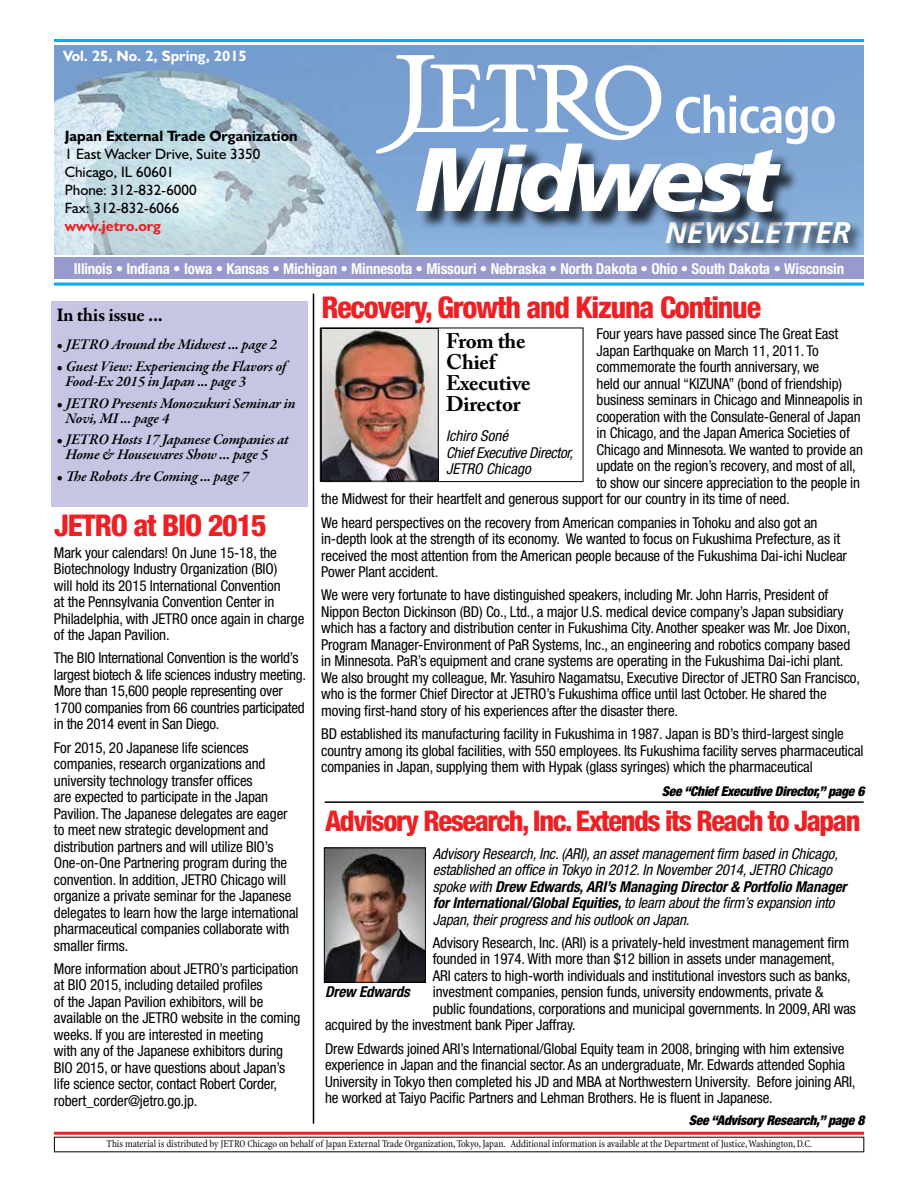
<style>
.page{position:relative;width:918px;height:1188px;background:#fff}
.page>*{position:absolute;margin:0;border:0;box-sizing:border-box;transform-origin:0 0}
.t1{font:italic 900 90px "Frutiger";letter-spacing:-.07em;color:#fff}
.t2{font:800 condensed 30px "Helvetica Neue";letter-spacing:-.04em;color:#ed2024}
.t3{font:italic 700 30px "Frutiger";color:#fff}
.t4{font:800 condensed 28.5px "Helvetica Neue";letter-spacing:-.05em;color:#ed2024}
.t5{font:700 21px/21px "Adobe Caslon Pro";letter-spacing:-.01em;color:#000}
.t6{font:700 19.5px "Garamond Premr Pro";letter-spacing:-.02em;color:#000}
.t7{font:condensed 15px/16.5px "Helvetica Neue";letter-spacing:-.01em;color:#000}
.t8{font:italic condensed 15px/16.5px "Helvetica Neue";letter-spacing:-.01em;color:#000}
.t9{font:italic 600 15px/15px "Garamond Premr Pro";letter-spacing:-.015em;color:#000}
.t10{font:700 condensed 15px "Helvetica Neue";letter-spacing:-.01em;color:#fff}
.t11{font:15px/18px "Humanist 521 BT";color:#000}
.t12{font:700 15px "Humanist 521 BT";color:#000}
.t13{font:700 15px "Humanist 521 BT";color:#fff}
.t14{font:700 15px "Humanist 521 BT";color:#ed2024}
.t15{font:italic 700 condensed 15px "Helvetica Neue";letter-spacing:-.01em;color:#000}
.t16{font:italic 900 condensed 13.5px "Helvetica Neue";letter-spacing:-.02em;color:#000}
.t17{font:condensed 10.5px "Minion";letter-spacing:-.005em;color:#000}
.s1{font-weight:700}
</style>
<div class="page">
<img style="left:55px;top:45px;width:809px;height:209px">
<hr style="left:54px;top:39px;width:810px;height:3px;background:#00aeef">
<div style="left:665px;top:219px;width:199px;height:39px;background:#000;opacity:.75"></div>
<svg style="left:676px;top:95px;width:48px;height:38px"></svg>
<svg style="left:730px;top:95px;width:105px;height:49px"></svg>
<svg style="left:376px;top:55px;width:285px;height:99px"></svg>
<svg style="left:54px;top:135px;width:267px;height:123px;background:#c8dde4"></svg>
<hr style="left:54px;top:1132px;width:810px;height:3px;background:#ed2024">
<hr style="left:54px;top:283px;width:810px;height:3px;background:#00aeef">
<div style="left:54px;top:258px;width:810px;height:21px;background:#9899cc"></div>
<div style="left:51px;top:301px;width:257px;height:206px;background:#c6c6e4"></div>
<div style="left:321px;top:328px;width:262px;height:154px;border:1px solid #000"></div>
<img style="left:323px;top:330px;width:114px;height:150px">
<div style="left:321px;top:328px;width:118px;height:154px;border:1px solid #000"></div>
<hr style="left:325px;top:801px;width:539px;height:2px;background:#000">
<hr style="left:313px;top:294px;width:1px;height:830px;background:#000">
<img style="left:326px;top:850px;width:98px;height:131px">
<div style="left:324px;top:848px;width:102px;height:135px;border:1px solid #000"></div>
<div style="left:419px;top:146px;width:380px;height:85px;background:#000;opacity:.75"></div>
<p class="t13" style="left:63px;top:47px;width:185px">Vol. 25, No. 2, Spring, 2015</p>
<p class="t12" style="left:65px;top:127px;width:234px">Japan External Trade Organization</p>
<p class="t11" style="left:65px;top:145px;width:197px">1 East Wacker Drive, Suite 3350<br>Chicago, IL 60601<br>Phone: 312-832-6000<br>Fax: 312-832-6066</p>
<p class="t14" style="left:65px;top:217px;width:98px">www.jetro.org</p>
<h1 class="t1" style="left:416px;top:126px;width:364px">Midwest</h1>
<h2 class="t3" style="left:665px;top:215px;width:187px">NEWSLETTER</h2>
<p class="t10" style="left:74px;top:260px;width:772px">Illinois • Indiana • Iowa • Kansas • Michigan • Minnesota • Missouri • Nebraska • North Dakota • Ohio • South Dakota • Wisconsin</p>
<h3 class="t6" style="left:56px;top:303px;width:108px">In this issue ...</h3>
<p class="t9" style="left:56px;top:338px;width:222px">• JETRO Around the Midwest ... page 2</p>
<p class="t9" style="left:65px;top:360px;width:222px;text-indent:-9px">• Guest View: Experiencing the Flavors of<br>Food-Ex 2015 in Japan ... page 3</p>
<p class="t9" style="left:65px;top:396px;width:232px;text-indent:-9px">• JETRO Presents Monozukuri Seminar in<br>Novi, MI ... page 4</p>
<p class="t9" style="left:65px;top:433px;width:225px;text-indent:-9px">• JETRO Hosts 17 Japanese Companies at<br>Home &amp; Housewares Show ... page 5</p>
<p class="t9" style="left:56px;top:470px;width:194px">• The Robots Are Coming ... page 7</p>
<h2 class="t2" style="left:321px;top:289px;width:441px">Recovery, Growth and Kizuna Continue</h2>
<p class="t7" style="left:597px;top:326px;width:243px">Four years have passed since The Great East</p>
<p class="t7" style="left:597px;top:342px;width:224px">Japan Earthquake on March 11, 2011. To</p>
<p class="t7" style="left:597px;top:359px;width:224px">commemorate the fourth anniversary, we</p>
<p class="t7" style="left:597px;top:375px;width:247px">held our annual “KIZUNA” (bond of friendship)</p>
<p class="t7" style="left:597px;top:392px;width:268px">business seminars in Chicago and Minneapolis in</p>
<p class="t7" style="left:597px;top:408px;width:266px">cooperation with the Consulate-General of Japan</p>
<p class="t7" style="left:597px;top:425px;width:255px">in Chicago, and the Japan America Societies of</p>
<p class="t7" style="left:597px;top:441px;width:268px">Chicago and Minnesota. We wanted to provide an</p>
<p class="t7" style="left:597px;top:458px;width:261px">update on the region’s recovery, and most of all,</p>
<p class="t7" style="left:597px;top:474px;width:265px">to show our sincere appreciation to the people in</p>
<p class="t7" style="left:321px;top:491px;width:470px">the Midwest for their heartfelt and generous support for our country in its time of need.</p>
<p class="t7" style="left:321px;top:514px;width:527px">We heard perspectives on the recovery from American companies in Tohoku and also got an in-depth look at the strength of its economy. We wanted to focus on Fukushima Prefecture, as it received the most attention from the American people because of the Fukushima Dai-ichi Nuclear Power Plant accident.</p>
<p class="t7" style="left:321px;top:587px;width:540px">We were very fortunate to have distinguished speakers, including Mr. John Harris, President of Nippon Becton Dickinson (BD) Co., Ltd., a major U.S. medical device company’s Japan subsidiary which has a factory and distribution center in Fukushima City. Another speaker was Mr. Joe Dixon, Program Manager-Environment of PaR Systems, Inc., an engineering and robotics company based in Minnesota. PaR’s equipment and crane systems are operating in the Fukushima Dai-ichi plant.<br>We also brought my colleague, Mr. Yasuhiro Nagamatsu, Executive Director of JETRO San Francisco, who is the former Chief Director at JETRO’s Fukushima office until last October. He shared the moving first-hand story of his experiences after the disaster there.</p>
<p class="t7" style="left:321px;top:726px;width:544px">BD established its manufacturing facility in Fukushima in 1987. Japan is BD’s third-largest single country among its global facilities, with 550 employees. Its Fukushima facility serves pharmaceutical companies in Japan, supplying them with Hypak (glass syringes) which the pharmaceutical</p>
<h3 class="t5" style="left:446px;top:331px;width:86px">From the<br>Chief<br>Executive<br>Director</h3>
<p class="t8" style="left:446px;top:428px;width:129px">Ichiro Soné<br>Chief Executive Director,<br>JETRO Chicago</p>
<h2 class="t2" style="left:54px;top:507px;width:214px">JETRO at BIO 2015</h2>
<p class="t7" style="left:54px;top:544px;width:252px">Mark your calendars! On June 15-18, the Biotechnology Industry Organization (BIO)<br>will hold its 2015 International Convention<br>at the Pennsylvania Convention Center in Philadelphia, with JETRO once again in charge of the Japan Pavilion.</p>
<p class="t7" style="left:54px;top:650px;width:254px">The BIO International Convention is the world’s largest biotech &amp; life sciences industry meeting.<br>More than 15,600 people representing over 1700 companies from 66 countries participated in the 2014 event in San Diego.</p>
<p class="t7" style="left:54px;top:739px;width:246px">For 2015, 20 Japanese life sciences companies, research organizations and university technology transfer offices<br>are expected to participate in the Japan Pavilion. The Japanese delegates are eager to meet new strategic development and distribution partners and will utilize BIO’s One-on-One Partnering program during the convention. In addition, JETRO Chicago will organize a private seminar for the Japanese delegates to learn how the large international pharmaceutical companies collaborate with smaller firms.</p>
<p class="t7" style="left:54px;top:960px;width:248px">More information about JETRO’s participation at BIO 2015, including detailed profiles<br>of the Japan Pavilion exhibitors, will be available on the JETRO website in the coming weeks. If you are interested in meeting<br>with any of the Japanese exhibitors during BIO 2015, or have questions about Japan’s life science sector, contact Robert Corder, robert_corder@jetro.go.jp.</p>
<p class="t16" style="left:662px;top:783px;width:204px">See “Chief Executive Director,” page 6</p>
<h3 class="t4" style="left:325px;top:803px;width:537px">Advisory Research, Inc. Extends its Reach to Japan</h3>
<p class="t8" style="left:433px;top:845px;width:415px">Advisory Research, Inc. (ARI), an asset management firm based in Chicago, established an office in Tokyo in 2012. In November 2014, JETRO Chicago spoke with <span class="s1">Drew Edwards, ARI’s Managing Director &amp; Portfolio Manager for International/Global Equities,</span> to learn about the firm’s expansion into Japan, their progress and his outlook on Japan.</p>
<p class="t7" style="left:433px;top:934px;width:418px">Advisory Research, Inc. (ARI) is a privately-held investment management firm</p>
<p class="t7" style="left:433px;top:951px;width:403px">founded in 1974. With more than $12 billion in assets under management,</p>
<p class="t7" style="left:433px;top:967px;width:419px">ARI caters to high-worth individuals and institutional investors such as banks,</p>
<p class="t7" style="left:433px;top:984px;width:392px">investment companies, pension funds, university endowments, private &amp;</p>
<p class="t7" style="left:433px;top:1000px;width:425px">public foundations, corporations and municipal governments. In 2009, ARI was</p>
<p class="t7" style="left:325px;top:1017px;width:252px">acquired by the investment bank Piper Jaffray.</p>
<p class="t7" style="left:325px;top:1040px;width:532px">Drew Edwards joined ARI’s International/Global Equity team in 2008, bringing with him extensive experience in Japan and the financial sector. As an undergraduate, Mr. Edwards attended Sophia University in Tokyo then completed his JD and MBA at Northwestern University. Before joining ARI, he worked at Taiyo Pacific Partners and Lehman Brothers. He is fluent in Japanese.</p>
<p class="t15" style="left:325px;top:982px;width:86px">Drew Edwards</p>
<p class="t16" style="left:689px;top:1112px;width:177px">See “Advisory Research,” page 8</p>
<p class="t17" style="left:107px;top:1139px;width:707px">This material is distributed by JETRO Chicago on behalf of Japan External Trade Organization, Tokyo, Japan. Additional information is available at the Department of Justice, Washington, D.C.</p>
</div>
